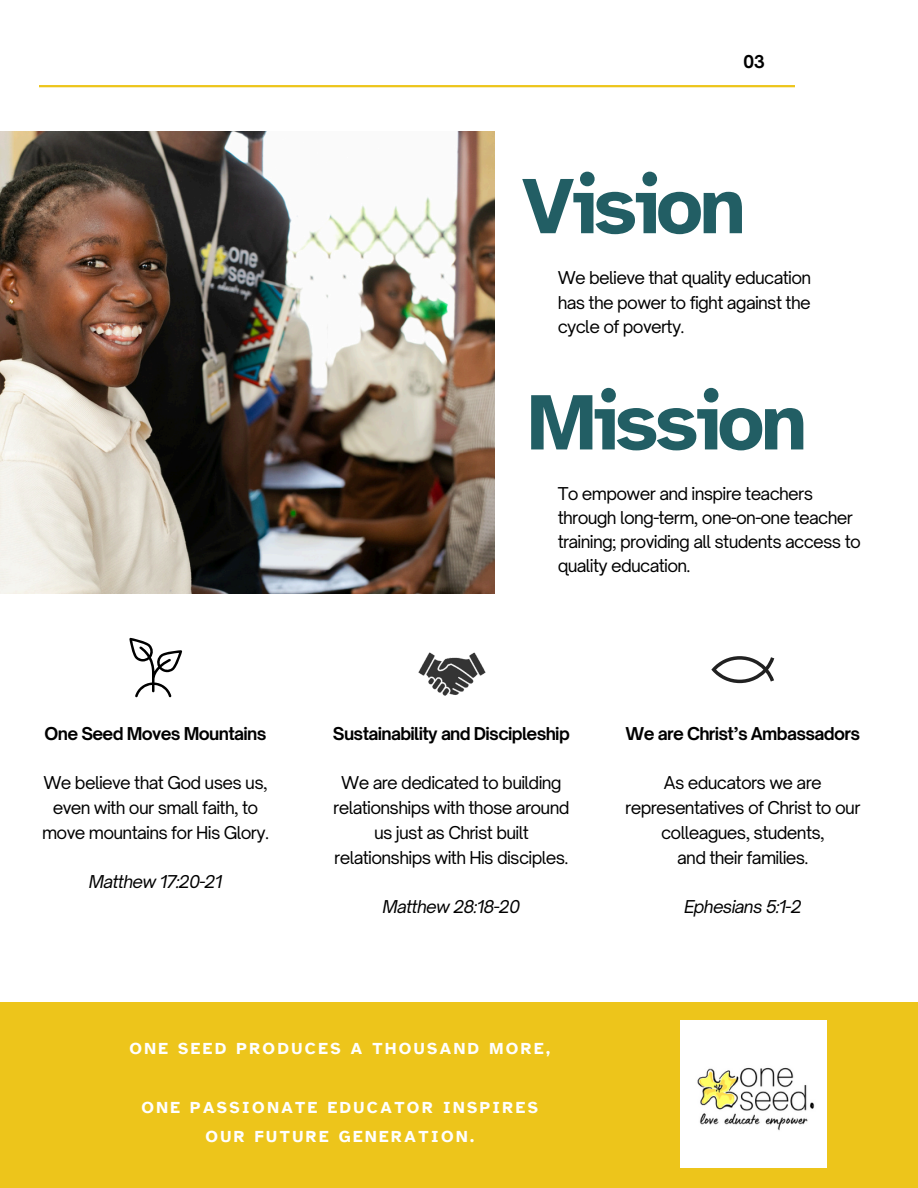
<style>
.page{position:relative;width:918px;height:1188px;background:#fff}
.page>*{position:absolute;margin:0;border:0;box-sizing:border-box;transform-origin:0 0}
.t1{font:700 81.15px "Atkinson Hyperlegible";letter-spacing:-.04em;color:#225e64}
.t2{font:16.95px/24.8px "Open Sauce One";letter-spacing:-.04em;color:#000;text-align:center}
.t3{font:700 16.95px "Open Sauce One";letter-spacing:-.04em;color:#000}
.t4{font:italic 16.95px "Open Sauce One";letter-spacing:-.04em;color:#000}
.t5{font:700 16.5px/29.2px "Atkinson Hyperlegible";letter-spacing:.15em;color:#fff;text-align:center}
</style>
<div class="page">
<img style="left:0;top:131px;width:495px;height:463px">
<img style="left:418px;top:652px;width:68px;height:44px">
<svg style="left:129px;top:638px;width:53px;height:59px"></svg>
<svg style="left:711px;top:656px;width:63px;height:27px"></svg>
<div style="left:0;top:1002px;width:918px;height:186px;background:#edc51b"></div>
<img style="left:680px;top:1021px;width:146px;height:146px">
<hr style="left:39px;top:85px;width:756px;height:2px;background:#edc51b">
<p class="t3" style="left:743px;top:51px;width:23px">03</p>
<p class="t1" style="left:521px;top:156px;width:226px">Vision</p>
<h1 class="t2" style="left:558px;top:265px;width:255px;text-align:justify">We believe that quality education has the power to fight against the cycle of poverty.</h1>
<p class="t1" style="left:528px;top:372px;width:281px">Mission</p>
<p class="t3" style="left:45px;top:723px;width:224px">One Seed Moves Mountains</p>
<h3 class="t2" style="left:42px;top:771px;width:229px">We believe that God uses us, even with our small faith, to move mountains for His Glory.</h3>
<p class="t4" style="left:89px;top:871px;width:135px">Matthew 17:20-21</p>
<h3 class="t2" style="left:558px;top:481px;width:305px;line-height:24.2px;text-align:left">To empower and inspire teachers through long-term, one-on-one teacher training; providing all students access to quality education.</h3>
<p class="t3" style="left:333px;top:723px;width:238px">Sustainability and Discipleship</p>
<p class="t2" style="left:333px;top:771px;width:238px">We are dedicated to building relationships with those around us just as Christ built relationships with His disciples.</p>
<h3 class="t4" style="left:383px;top:896px;width:139px">Matthew 28:18-20</h3>
<p class="t3" style="left:626px;top:723px;width:236px">We are Christ’s Ambassadors</p>
<p class="t2" style="left:625px;top:771px;width:237px">As educators we are representatives of Christ to our colleagues, students,</p>
<p class="t2" style="left:677px;top:845px;width:133px">and their families.</p>
<h2 class="t4" style="left:684px;top:896px;width:119px">Ephesians 5:1-2</h2>
<p class="t5" style="left:129px;top:1034px;width:422px">ONE SEED PRODUCES A THOUSAND MORE,</p>
<p class="t5" style="left:141px;top:1093px;width:398px">ONE PASSIONATE EDUCATOR INSPIRES<br>OUR FUTURE GENERATION.</p>
</div>
